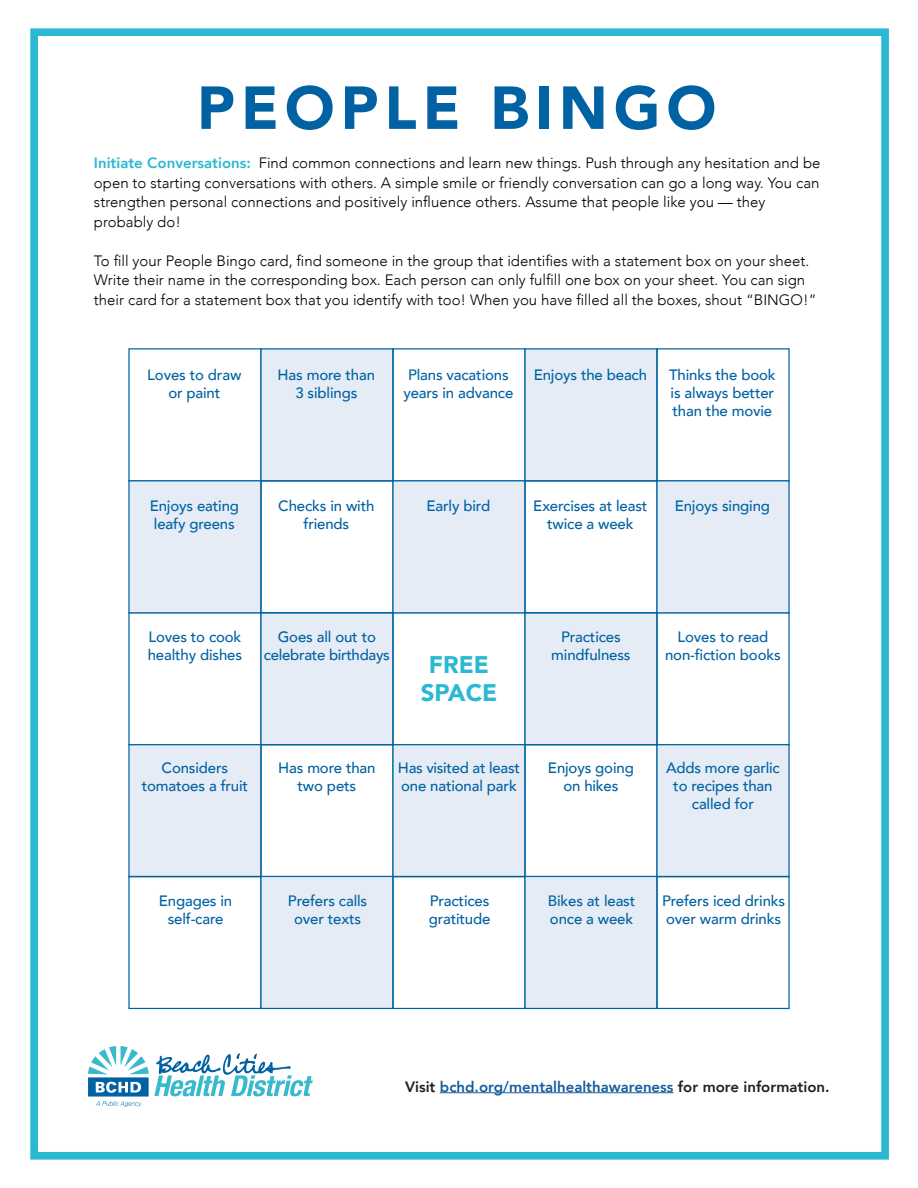
<style>
.page{position:relative;width:918px;height:1188px;background:#fff}
.page>*{position:absolute;margin:0;border:0;box-sizing:border-box;transform-origin:0 0}
.t1{font:900 60px "Avenir";letter-spacing:.1em;color:#0062a3}
.t2{font:900 24px "Avenir";color:#2bb8d2}
.t3{font:300 15px/19.5px "Avenir";color:#000}
.t4{font:500 15px/18px "Avenir";letter-spacing:-.01em;color:#0062a3;text-align:center}
.t5{font:800 15px "Avenir";color:#175d9e}
.s1{font-weight:800;color:#2bb8d2}
.s2{color:#231f20}
</style>
<div class="page">
<div style="left:30px;top:28px;width:859px;height:1132px;border:8px solid #2bb8d2"></div>
<svg style="left:88px;top:1046px;width:225px;height:61px"></svg>
<hr style="left:440px;top:1092px;width:234px;height:1px;background:#175d9e">
<div style="left:260px;top:612px;width:134px;height:133px;background:#e5ecf5;border:1px solid #0062a3"></div>
<div style="left:392px;top:612px;width:134px;height:133px;border:1px solid #0062a3"></div>
<div style="left:524px;top:612px;width:134px;height:133px;background:#e5ecf5;border:1px solid #0062a3"></div>
<div style="left:656px;top:612px;width:134px;height:133px;border:1px solid #0062a3"></div>
<div style="left:128px;top:744px;width:134px;height:133px;background:#e5ecf5;border:1px solid #0062a3"></div>
<div style="left:260px;top:744px;width:134px;height:133px;border:1px solid #0062a3"></div>
<div style="left:392px;top:744px;width:134px;height:133px;background:#e5ecf5;border:1px solid #0062a3"></div>
<div style="left:524px;top:744px;width:134px;height:133px;border:1px solid #0062a3"></div>
<div style="left:656px;top:744px;width:134px;height:133px;background:#e5ecf5;border:1px solid #0062a3"></div>
<div style="left:260px;top:348px;width:134px;height:133px;background:#e5ecf5;border:1px solid #0062a3"></div>
<div style="left:392px;top:348px;width:134px;height:133px;border:1px solid #0062a3"></div>
<div style="left:524px;top:348px;width:134px;height:133px;background:#e5ecf5;border:1px solid #0062a3"></div>
<div style="left:656px;top:348px;width:134px;height:133px;border:1px solid #0062a3"></div>
<div style="left:128px;top:480px;width:134px;height:133px;background:#e5ecf5;border:1px solid #0062a3"></div>
<div style="left:260px;top:480px;width:134px;height:133px;border:1px solid #0062a3"></div>
<div style="left:392px;top:480px;width:134px;height:133px;background:#e5ecf5;border:1px solid #0062a3"></div>
<div style="left:524px;top:480px;width:134px;height:133px;border:1px solid #0062a3"></div>
<div style="left:656px;top:480px;width:134px;height:133px;background:#e5ecf5;border:1px solid #0062a3"></div>
<div style="left:128px;top:876px;width:134px;height:133px;border:1px solid #0062a3"></div>
<div style="left:260px;top:876px;width:134px;height:133px;background:#e5ecf5;border:1px solid #0062a3"></div>
<div style="left:392px;top:876px;width:134px;height:133px;border:1px solid #0062a3"></div>
<div style="left:524px;top:876px;width:134px;height:133px;background:#e5ecf5;border:1px solid #0062a3"></div>
<div style="left:656px;top:876px;width:134px;height:133px;border:1px solid #0062a3"></div>
<p class="t1" style="left:197px;top:57px;width:521px">PEOPLE BINGO</p>
<p class="t3" style="left:94px;top:153px;width:728px"><span class="s1">Initiate Conversations:</span> Find common connections and learn new things. Push through any hesitation and be open to starting conversations with others. A simple smile or friendly conversation can go a long way. You can strengthen personal connections and positively influence others. Assume that people like you — they probably do!</p>
<p class="t3" style="left:94px;top:251px;width:724px">To fill your People Bingo card, find someone in the group that identifies with a statement box on your sheet.<br>Write their name in the corresponding box. Each person can only fulfill one box on your sheet. You can sign their card for a statement box that you identify with too! When you have filled all the boxes, shout “BINGO!”</p>
<p class="t4" style="left:147px;top:365px;width:96px">Loves to draw</p>
<p class="t4" style="left:534px;top:365px;width:115px">Enjoys the beach</p>
<p class="t4" style="left:168px;top:383px;width:54px">or paint</p>
<p class="t4" style="left:278px;top:365px;width:99px">Has more than</p>
<p class="t4" style="left:295px;top:383px;width:63px">3 siblings</p>
<p class="t4" style="left:403px;top:365px;width:112px">Plans vacations years in advance</p>
<p class="t4" style="left:669px;top:365px;width:108px">Thinks the book</p>
<p class="t4" style="left:671px;top:383px;width:105px;text-align:left">is always better than the movie</p>
<p class="t4" style="left:150px;top:496px;width:91px">Enjoys eating</p>
<p class="t4" style="left:154px;top:514px;width:82px">leafy greens</p>
<p class="t4" style="left:278px;top:496px;width:98px">Checks in with</p>
<p class="t4" style="left:427px;top:496px;width:65px">Early bird</p>
<p class="t4" style="left:675px;top:496px;width:97px">Enjoys singing</p>
<p class="t4" style="left:304px;top:514px;width:47px">friends</p>
<p class="t4" style="left:533px;top:496px;width:116px">Exercises at least twice a week</p>
<p class="t4" style="left:148px;top:627px;width:96px;text-align:left">Loves to cook healthy dishes</p>
<p class="t4" style="left:264px;top:627px;width:127px">Goes all out to celebrate birthdays</p>
<p class="t4" style="left:561px;top:627px;width:61px">Practices</p>
<p class="t4" style="left:551px;top:645px;width:81px">mindfulness</p>
<p class="t2" style="left:429px;top:644px;width:62px">FREE</p>
<p class="t2" style="left:421px;top:672px;width:78px">SPACE</p>
<p class="t4" style="left:665px;top:627px;width:117px">Loves to read non-fiction books</p>
<p class="t4" style="left:162px;top:758px;width:68px">Considers</p>
<p class="t4" style="left:142px;top:776px;width:108px">tomatoes a fruit</p>
<p class="t4" style="left:278px;top:758px;width:99px">Has more than</p>
<p class="t4" style="left:298px;top:776px;width:60px">two pets</p>
<p class="t4" style="left:398px;top:758px;width:124px;text-align:left">Has visited at least one national park</p>
<p class="t4" style="left:666px;top:758px;width:115px">Adds more garlic</p>
<p class="t4" style="left:548px;top:758px;width:87px">Enjoys going</p>
<p class="t4" style="left:563px;top:776px;width:57px">on hikes</p>
<p class="t4" style="left:673px;top:776px;width:101px">to recipes than called for</p>
<p class="t4" style="left:159px;top:891px;width:75px">Engages in</p>
<p class="t4" style="left:168px;top:909px;width:57px">self-care</p>
<p class="t4" style="left:288px;top:891px;width:81px">Prefers calls</p>
<p class="t4" style="left:294px;top:909px;width:69px">over texts</p>
<p class="t4" style="left:430px;top:891px;width:61px">Practices</p>
<p class="t4" style="left:429px;top:909px;width:63px">gratitude</p>
<p class="t4" style="left:548px;top:891px;width:89px">Bikes at least</p>
<p class="t4" style="left:550px;top:909px;width:85px">once a week</p>
<p class="t4" style="left:662px;top:891px;width:125px;text-align:left">Prefers iced drinks over warm drinks</p>
<p class="t5" style="left:405px;top:1075px;width:426px"><span class="s2">Visit</span> bchd.org/mentalhealthawareness <span class="s2">for more information.</span></p>
</div>
